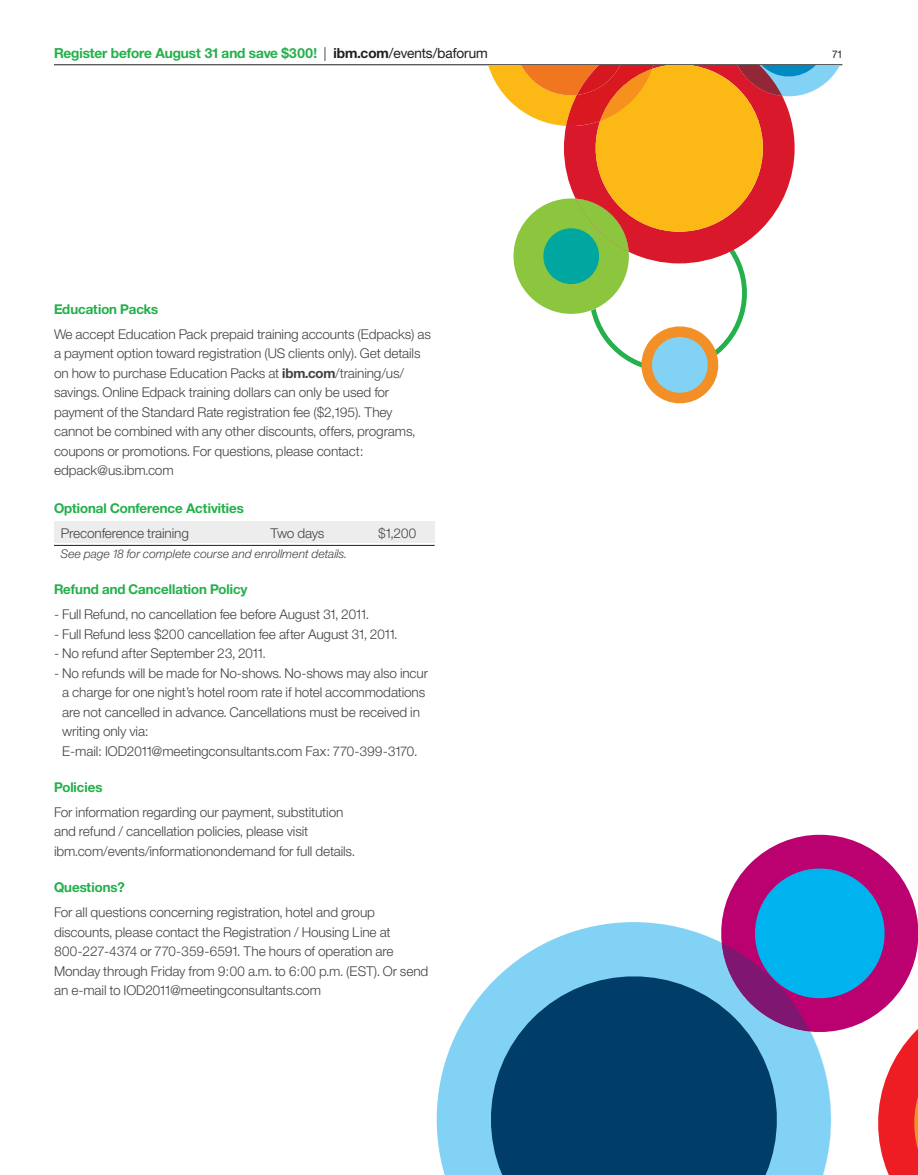
<style>
.page{position:relative;width:918px;height:1175px;background:#fff}
.page>*{position:absolute;margin:0;border:0;box-sizing:border-box;transform-origin:0 0}
.t1{font:700 13.8px "Helv Neuefor IBM";color:#24b04b}
.t2{font:300 13.5px/19.5px "Helv Neuefor IBM";letter-spacing:-.01em;color:#414243}
.t3{font:700 13.5px "Helv Neuefor IBM";color:#24b04b}
.t4{font:italic 300 12px "Helv Neuefor IBM";letter-spacing:-.01em;color:#414243}
.t5{font:10.5px "Helv Neuefor IBM";color:#231f20}
.s1{font-weight:300;color:#231f20}
.s2{color:#231f20}
.s3{font-weight:400;color:#231f20}
.s4{font-weight:700}
</style>
<div class="page">
<hr style="left:54px;top:64px;width:788px;height:1px;background:#231f20">
<div style="left:54px;top:521px;width:380px;height:22px;background:#ededee"></div>
<hr style="left:54px;top:545px;width:381px;height:1px;background:#231f20">
<svg style="left:752px;top:834px;width:136px;height:28px;fill:#bb016f"></svg>
<svg style="left:437px;top:922px;width:285px;height:252px;fill:#81d2f5"></svg>
<svg style="left:477px;top:962px;width:245px;height:212px;background:#1e5f88"></svg>
<svg style="left:722px;top:862px;width:196px;height:312px"></svg>
<svg style="left:483px;top:65px;width:360px;height:339px"></svg>
<p class="t1" style="left:54px;top:45px;width:435px">Register before August 31 and save $300! <span class="s1">|</span> <span class="s2">ibm.com</span><span class="s3">/events/baforum</span></p>
<p class="t5" style="left:833px;top:48px;width:10px">71</p>
<p class="t3" style="left:54px;top:301px;width:106px">Education Packs</p>
<p class="t2" style="left:54px;top:324px;width:379px">We accept Education Pack prepaid training accounts (Edpacks) as a payment option toward registration (US clients only). Get details on how to purchase Education Packs at <span class="s4">ibm.com</span>/training/us/ savings. Online Edpack training dollars can only be used for payment of the Standard Rate registration fee ($2,195). They cannot be combined with any other discounts, offers, programs, coupons or promotions. For questions, please contact: edpack@us.ibm.com</p>
<p class="t3" style="left:54px;top:500px;width:191px">Optional Conference Activities</p>
<p class="t2" style="left:61px;top:523px;width:130px">Preconference training</p>
<p class="t2" style="left:270px;top:523px;width:56px">Two days</p>
<p class="t2" style="left:378px;top:523px;width:40px">$1,200</p>
<p class="t4" style="left:61px;top:546px;width:288px">See page 18 for complete course and enrollment details.</p>
<p class="t3" style="left:54px;top:581px;width:195px">Refund and Cancellation Policy</p>
<p class="t2" style="left:54px;top:604px;width:316px">- Full Refund, no cancellation fee before August 31, 2011.</p>
<p class="t2" style="left:54px;top:623px;width:345px">- Full Refund less $200 cancellation fee after August 31, 2011.</p>
<p class="t2" style="left:54px;top:643px;width:213px">- No refund after September 23, 2011.</p>
<p class="t2" style="left:62px;top:662px;width:368px;text-indent:-8px">- No refunds will be made for No-shows. No-shows may also incur a charge for one night’s hotel room rate if hotel accommodations are not cancelled in advance. Cancellations must be received in writing only via:<br>E-mail: IOD2011@meetingconsultants.com Fax: 770-399-3170.</p>
<p class="t3" style="left:54px;top:778px;width:50px">Policies</p>
<p class="t2" style="left:54px;top:802px;width:302px">For information regarding our payment, substitution and refund / cancellation policies, please visit ibm.com/events/informationondemand for full details.</p>
<p class="t3" style="left:54px;top:879px;width:72px">Questions?</p>
<p class="t2" style="left:54px;top:902px;width:376px">For all questions concerning registration, hotel and group discounts, please contact the Registration / Housing Line at 800-227-4374 or 770-359-6591. The hours of operation are Monday through Friday from 9:00 a.m. to 6:00 p.m. (EST). Or send an e-mail to IOD2011@meetingconsultants.com</p>
</div>
